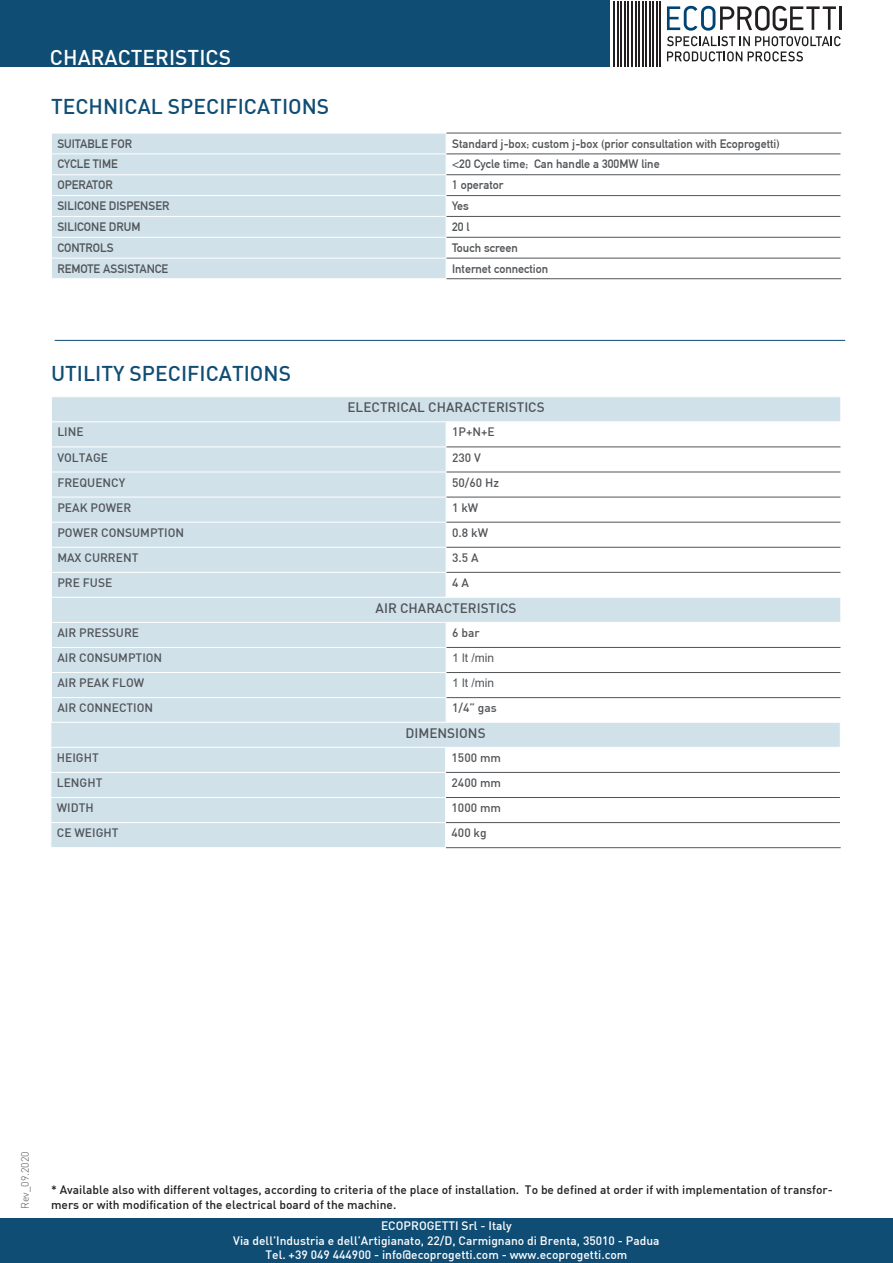
<style>
.page{position:relative;width:893px;height:1263px;background:#fff}
.page>*{position:absolute;margin:0;border:0;box-sizing:border-box;transform-origin:0 0}
.t1{font:500 21px "DIN";color:#104d75}
.t2{font:500 21px "DIN";color:#fff}
.t3{font:500 13.5px "DIN";color:#515457}
.t4{font:12px "DIN1451 Mittelschrift";color:#515457}
.t5{font:500 12px "DIN";color:#515457}
.t6{font:500 12px/14.4px "DIN";color:#231f20}
.t7{font:500 12px "DIN";color:#fff}
.t8{font:12px "Arial";color:#515457}
.t9{font:300 10.5px "DIN";color:#515457}
</style>
<div class="page">
<svg style="left:52px;top:397px;width:788px;height:200px;fill:#d0e1ea"></svg>
<hr style="left:51px;top:421px;width:395px;height:1px;background:#fff">
<hr style="left:446px;top:421px;width:395px;height:1px;background:#fff">
<hr style="left:51px;top:446px;width:395px;height:1px;background:#fff">
<hr style="left:51px;top:472px;width:395px;height:1px;background:#fff">
<hr style="left:51px;top:497px;width:395px;height:1px;background:#fff">
<hr style="left:51px;top:522px;width:395px;height:1px;background:#fff">
<hr style="left:51px;top:547px;width:395px;height:1px;background:#fff">
<hr style="left:51px;top:572px;width:395px;height:1px;background:#fff">
<svg style="left:446px;top:422px;width:1px;height:175px"></svg>
<hr style="left:446px;top:447px;width:394px;height:1px;background:#515457">
<hr style="left:446px;top:472px;width:394px;height:1px;background:#515457">
<hr style="left:446px;top:497px;width:394px;height:1px;background:#515457">
<hr style="left:446px;top:522px;width:394px;height:1px;background:#515457">
<hr style="left:446px;top:547px;width:394px;height:1px;background:#515457">
<hr style="left:446px;top:572px;width:394px;height:1px;background:#515457">
<div style="left:0;top:0;width:609px;height:66px;background:#104d75"></div>
<div style="left:0;top:1218px;width:893px;height:45px;background:#104d75"></div>
<hr style="left:659px;top:1px;width:2px;height:65px;background:#231f20">
<hr style="left:656px;top:1px;width:2px;height:65px;background:#231f20">
<hr style="left:652px;top:1px;width:2px;height:65px;background:#231f20">
<hr style="left:649px;top:1px;width:2px;height:65px;background:#231f20">
<hr style="left:645px;top:1px;width:2px;height:65px;background:#231f20">
<hr style="left:642px;top:1px;width:2px;height:65px;background:#231f20">
<hr style="left:638px;top:1px;width:2px;height:65px;background:#231f20">
<hr style="left:635px;top:1px;width:1px;height:65px;background:#231f20">
<hr style="left:631px;top:1px;width:2px;height:65px;background:#231f20">
<hr style="left:628px;top:1px;width:1px;height:65px;background:#231f20">
<hr style="left:624px;top:1px;width:2px;height:65px;background:#231f20">
<hr style="left:620px;top:1px;width:2px;height:65px;background:#231f20">
<hr style="left:617px;top:1px;width:2px;height:65px;background:#231f20">
<hr style="left:613px;top:1px;width:2px;height:65px;background:#231f20">
<hr style="left:839px;top:7px;width:3px;height:23px;background:#231f20">
<svg style="left:667px;top:6px;width:174px;height:55px"></svg>
<svg style="left:52px;top:598px;width:788px;height:124px;fill:#d0e1ea"></svg>
<hr style="left:51px;top:622px;width:395px;height:1px;background:#fff">
<hr style="left:446px;top:622px;width:395px;height:1px;background:#fff">
<hr style="left:51px;top:647px;width:395px;height:1px;background:#fff">
<hr style="left:51px;top:672px;width:395px;height:1px;background:#fff">
<hr style="left:51px;top:697px;width:395px;height:1px;background:#fff">
<svg style="left:446px;top:623px;width:1px;height:99px"></svg>
<hr style="left:446px;top:647px;width:394px;height:1px;background:#515457">
<hr style="left:446px;top:672px;width:394px;height:1px;background:#515457">
<hr style="left:446px;top:697px;width:394px;height:1px;background:#515457">
<svg style="left:52px;top:723px;width:788px;height:124px;fill:#d0e1ea"></svg>
<hr style="left:50px;top:747px;width:396px;height:1px;background:#fff">
<hr style="left:446px;top:747px;width:395px;height:1px;background:#fff">
<hr style="left:50px;top:772px;width:396px;height:1px;background:#fff">
<hr style="left:50px;top:797px;width:396px;height:1px;background:#fff">
<hr style="left:50px;top:822px;width:396px;height:1px;background:#fff">
<svg style="left:51px;top:723px;width:1px;height:124px"></svg>
<svg style="left:445px;top:748px;width:1px;height:99px"></svg>
<svg style="left:840px;top:397px;width:1px;height:302px"></svg>
<hr style="left:446px;top:772px;width:394px;height:1px;background:#515457">
<hr style="left:446px;top:797px;width:394px;height:1px;background:#515457">
<hr style="left:446px;top:822px;width:394px;height:1px;background:#515457">
<hr style="left:446px;top:847px;width:395px;height:1px;background:#57585a">
<div style="left:52px;top:134px;width:394px;height:144px;background:#d0e1ea"></div>
<hr style="left:51px;top:154px;width:395px;height:1px;background:#fff">
<hr style="left:51px;top:174px;width:395px;height:1px;background:#fff">
<hr style="left:51px;top:195px;width:395px;height:1px;background:#fff">
<hr style="left:51px;top:216px;width:395px;height:1px;background:#fff">
<hr style="left:51px;top:237px;width:395px;height:1px;background:#fff">
<hr style="left:51px;top:258px;width:395px;height:1px;background:#fff">
<hr style="left:446px;top:133px;width:395px;height:1px;background:#515457">
<hr style="left:446px;top:154px;width:394px;height:1px;background:#515457">
<hr style="left:446px;top:174px;width:394px;height:1px;background:#515457">
<hr style="left:446px;top:195px;width:394px;height:1px;background:#515457">
<hr style="left:446px;top:216px;width:394px;height:1px;background:#515457">
<hr style="left:446px;top:237px;width:394px;height:1px;background:#515457">
<hr style="left:446px;top:258px;width:394px;height:1px;background:#515457">
<hr style="left:446px;top:278px;width:395px;height:1px;background:#515457">
<hr style="left:55px;top:340px;width:790px;height:1px;background:#104d75">
<p class="t2" style="left:50px;top:44px;width:183px">CHARACTERISTICS</p>
<p class="t1" style="left:51px;top:93px;width:280px">TECHNICAL SPECIFICATIONS</p>
<p class="t4" style="left:57px;top:136px;width:76px">SUITABLE FOR</p>
<p class="t4" style="left:452px;top:136px;width:329px">Standard j-box; custom j-box (prior consultation with Ecoprogetti)</p>
<p class="t4" style="left:57px;top:157px;width:62px">CYCLE TIME</p>
<p class="t4" style="left:452px;top:157px;width:209px">&lt;20 Cycle time; Can handle a 300MW line</p>
<p class="t4" style="left:57px;top:178px;width:57px">OPERATOR</p>
<p class="t4" style="left:452px;top:178px;width:53px">1 operator</p>
<p class="t4" style="left:57px;top:199px;width:113px">SILICONE DISPENSER</p>
<p class="t4" style="left:452px;top:199px;width:18px">Yes</p>
<p class="t4" style="left:57px;top:220px;width:85px">SILICONE DRUM</p>
<p class="t4" style="left:452px;top:220px;width:19px">20 l</p>
<p class="t4" style="left:57px;top:241px;width:58px">CONTROLS</p>
<p class="t4" style="left:452px;top:241px;width:67px">Touch screen</p>
<p class="t4" style="left:57px;top:261px;width:112px">REMOTE ASSISTANCE</p>
<p class="t4" style="left:452px;top:261px;width:98px">Internet connection</p>
<p class="t1" style="left:51px;top:360px;width:242px">UTILITY SPECIFICATIONS</p>
<p class="t3" style="left:347px;top:399px;width:199px">ELECTRICAL CHARACTERISTICS</p>
<p class="t5" style="left:57px;top:424px;width:28px">LINE</p>
<p class="t5" style="left:452px;top:424px;width:44px">1P+N+E</p>
<p class="t5" style="left:57px;top:449px;width:52px">VOLTAGE</p>
<p class="t5" style="left:452px;top:449px;width:30px">230 V</p>
<p class="t5" style="left:57px;top:475px;width:69px">FREQUENCY</p>
<p class="t5" style="left:452px;top:475px;width:48px">50/60 Hz</p>
<p class="t5" style="left:57px;top:500px;width:75px">PEAK POWER</p>
<p class="t5" style="left:452px;top:500px;width:28px">1 kW</p>
<p class="t5" style="left:57px;top:525px;width:128px">POWER CONSUMPTION</p>
<p class="t5" style="left:452px;top:525px;width:38px">0.8 kW</p>
<p class="t5" style="left:57px;top:550px;width:83px">MAX CURRENT</p>
<p class="t5" style="left:452px;top:550px;width:28px">3.5 A</p>
<p class="t5" style="left:57px;top:575px;width:56px">PRE FUSE</p>
<p class="t5" style="left:452px;top:575px;width:18px">4 A</p>
<p class="t3" style="left:376px;top:599px;width:142px">AIR CHARACTERISTICS</p>
<p class="t5" style="left:57px;top:625px;width:83px">AIR PRESSURE</p>
<p class="t5" style="left:452px;top:625px;width:29px">6 bar</p>
<p class="t5" style="left:57px;top:650px;width:106px">AIR CONSUMPTION</p>
<p class="t8" style="left:452px;top:650px;width:44px">1 lt /min</p>
<p class="t5" style="left:57px;top:675px;width:88px">AIR PEAK FLOW</p>
<p class="t8" style="left:452px;top:675px;width:44px">1 lt /min</p>
<p class="t5" style="left:57px;top:700px;width:97px">AIR CONNECTION</p>
<p class="t5" style="left:452px;top:700px;width:46px">1/4” gas</p>
<p class="t3" style="left:405px;top:724px;width:82px">DIMENSIONS</p>
<p class="t5" style="left:57px;top:750px;width:43px">HEIGHT</p>
<p class="t5" style="left:452px;top:750px;width:51px">1500 mm</p>
<p class="t5" style="left:57px;top:775px;width:47px">LENGHT</p>
<p class="t5" style="left:452px;top:775px;width:51px">2400 mm</p>
<p class="t5" style="left:57px;top:800px;width:38px">WIDTH</p>
<p class="t5" style="left:452px;top:800px;width:51px">1000 mm</p>
<p class="t5" style="left:57px;top:825px;width:63px">CE WEIGHT</p>
<p class="t5" style="left:452px;top:825px;width:37px">400 kg</p>
<p class="t9" style="left:19px;top:1209px;width:59px;rotate:-90deg">Rev_09.2020</p>
<p class="t6" style="left:51px;top:1182px;width:783px">* Available also with different voltages, according to criteria of the place of installation. To be defined at order if with implementation of transfor&shy;mers or with modification of the electrical board of the machine.</p>
<p class="t7" style="left:381px;top:1218px;width:132px">ECOPROGETTI Srl - Italy</p>
<p class="t7" style="left:233px;top:1232px;width:428px">Via dell’Industria e dell’Artigianato, 22/D, Carmignano di Brenta, 35010 - Padua</p>
<p class="t7" style="left:265px;top:1247px;width:363px">Tel. +39 049 444900 - info@ecoprogetti.com - www.ecoprogetti.com</p>
</div>
